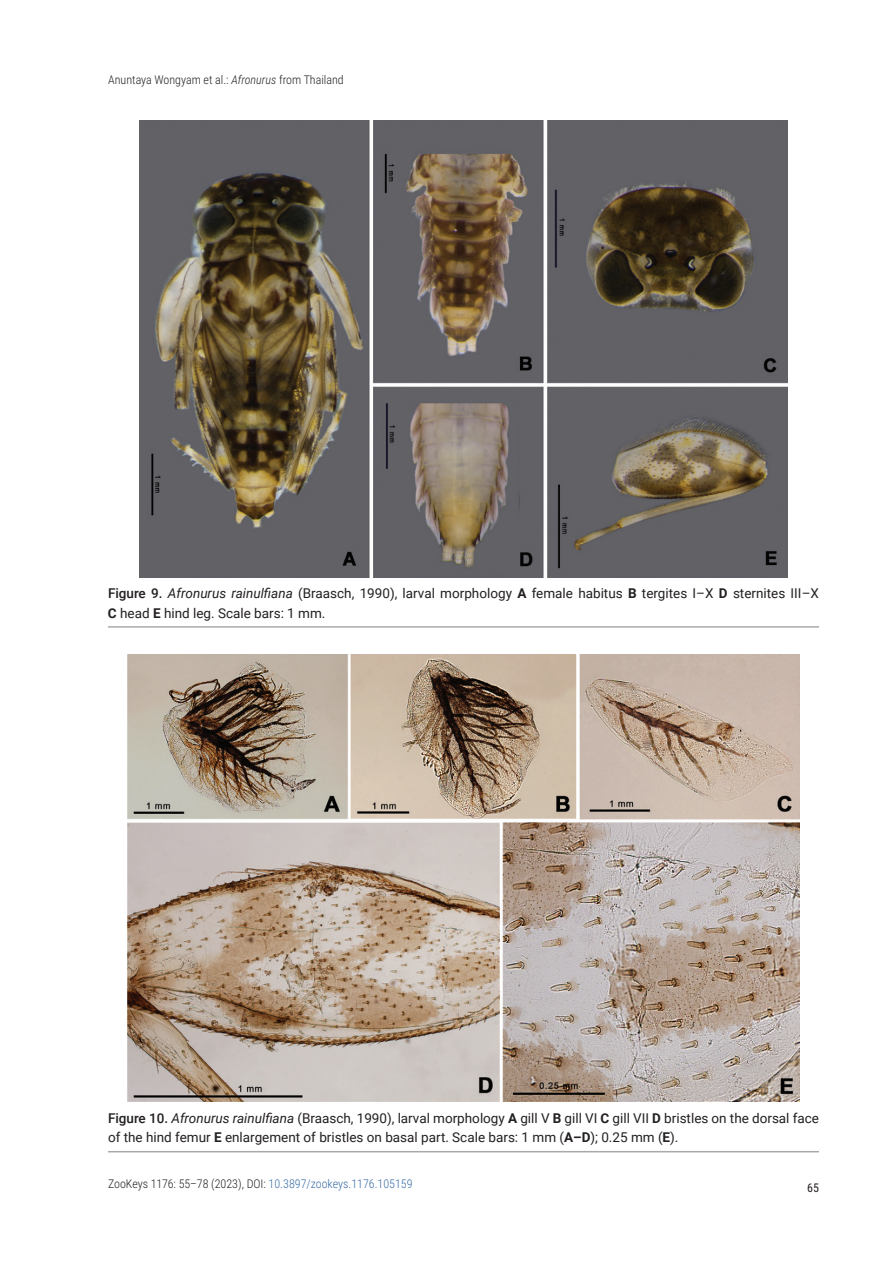
<style>
.page{position:relative;width:893px;height:1263px;background:#fff}
.page>*{position:absolute;margin:0;border:0;box-sizing:border-box;transform-origin:0 0}
.t1{font:13.5px/19.8px "Roboto";color:#231f20}
.t2{font:300 12px "Roboto Condensed";color:#231f20}
.t3{font:12px "Roboto Condensed";color:#231f20}
.s1{font-style:italic}
.s2{font-weight:500}
.s3{font-weight:700}
.s4{color:#376ba5}
</style>
<div class="page">
<img style="left:139px;top:121px;width:649px;height:456px">
<hr style="left:108px;top:626px;width:711px;height:2px;background:#a8a9ad">
<img style="left:128px;top:654px;width:671px;height:448px">
<hr style="left:108px;top:1151px;width:711px;height:1px;background:#a8a9ad">
<p class="t2" style="left:108px;top:71px;width:237px">Anuntaya Wongyam et al.: <span class="s1">Afronurus</span> from Thailand</p>
<p class="t1" style="left:108px;top:583px;width:712px"><span class="s2">Figure 9.</span> <span class="s1">Afronurus rainulfiana</span> (Braasch, 1990), larval morphology <span class="s3">A</span> female habitus <span class="s3">B</span> tergites I–X <span class="s3">D</span> sternites III–X<br><span class="s3">C</span> head <span class="s3">E</span> hind leg. Scale bars: 1 mm.</p>
<p class="t1" style="left:108px;top:1107px;width:712px"><span class="s2">Figure 10.</span> <span class="s1">Afronurus rainulfiana</span> (Braasch, 1990), larval morphology <span class="s3">A</span> gill V <span class="s3">B</span> gill VI <span class="s3">C</span> gill VII <span class="s3">D</span> bristles on the dorsal face of the hind femur <span class="s3">E</span> enlargement of bristles on basal part. Scale bars: 1 mm (<span class="s3">A–D</span>); 0.25 mm (<span class="s3">E</span>).</p>
<p class="t2" style="left:108px;top:1175px;width:306px">ZooKeys 1176: 55–78 (2023), DOI: <span class="s4">10.3897/zookeys.1176.105159</span></p>
<p class="t3" style="left:807px;top:1179px;width:13px">65</p>
</div>
